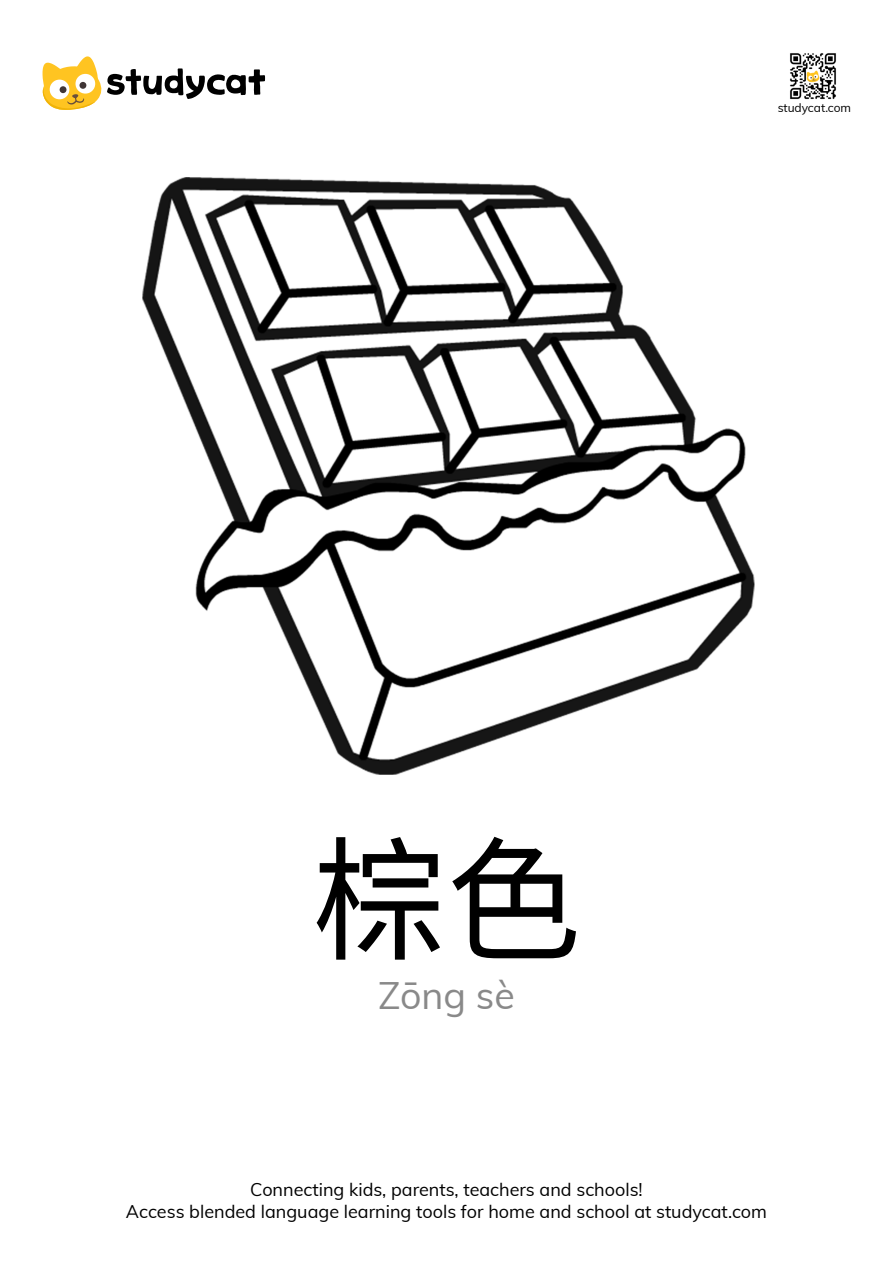
<style>
.page{position:relative;width:893px;height:1263px;background:#fff}
.page>*{position:absolute;margin:0;border:0;box-sizing:border-box;transform-origin:0 0}
.t1{font:135px "Source Han Sans TW";color:#000}
.t2{font:37.5px "Muli";color:#898989}
.t3{font:18px/21.6px "Muli";color:#000;text-align:center}
.t4{font:12px "Muli";letter-spacing:-.005em;color:#000}
</style>
<div class="page">
<img style="left:142px;top:77px;width:613px;height:698px">
<svg style="left:42px;top:56px;width:223px;height:55px"></svg>
<img style="left:790px;top:53px;width:46px;height:47px">
<p class="t4" style="left:778px;top:99px;width:75px">studycat.com</p>
<h1 class="t1" style="left:311px;top:825px;width:272px">棕色</h1>
<h2 class="t2" style="left:378px;top:968px;width:138px">Zōng sè</h2>
<p class="t3" style="left:126px;top:1178px;width:643px">Connecting kids, parents, teachers and schools!<br>Access blended language learning tools for home and school at studycat.com</p>
</div>
